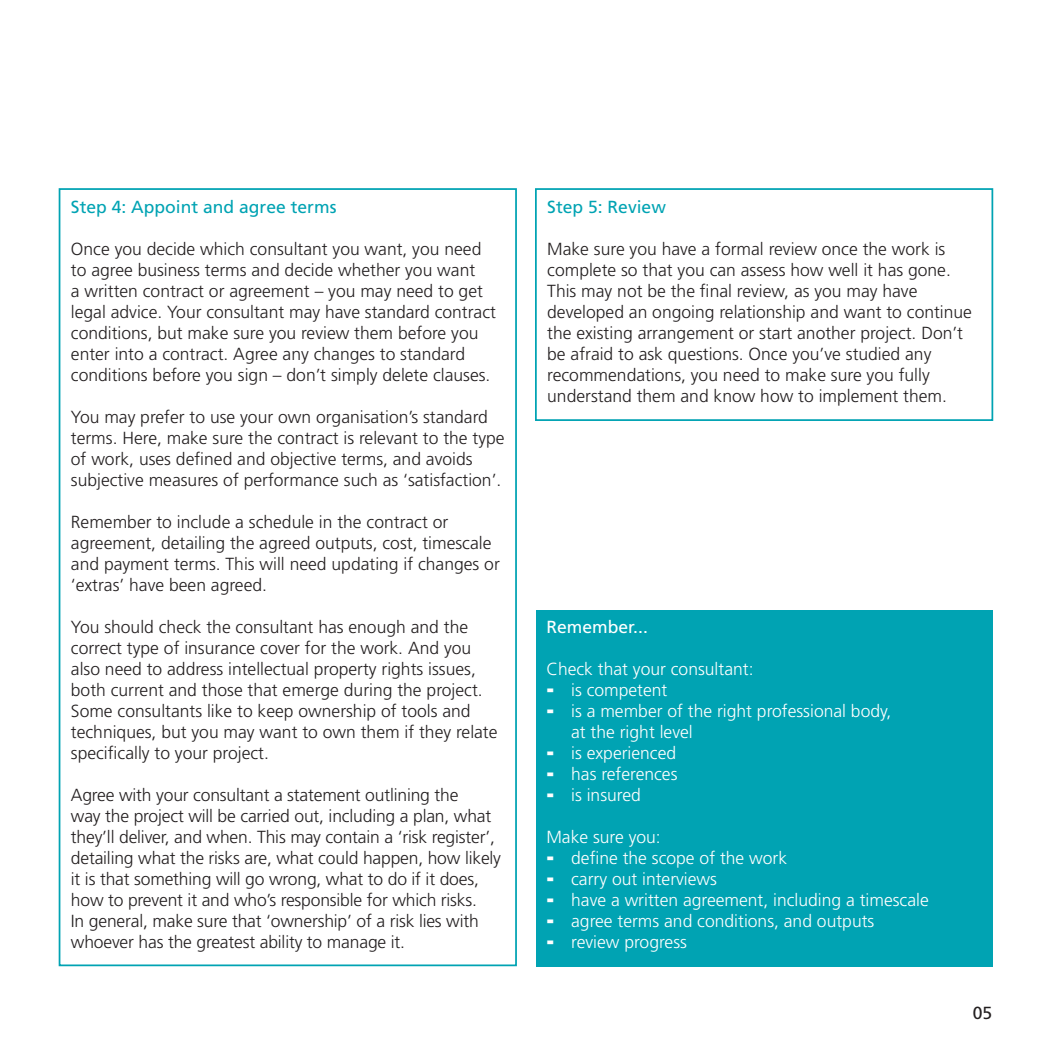
<style>
.page{position:relative;width:1042px;height:1042px;background:#fff}
.page>*{position:absolute;margin:0;border:0;box-sizing:border-box;transform-origin:0 0}
._09_Body_copy_10_12{font:300 17.5px/21px "Frutiger";color:#231f20}
._10_Bullet_1st_Level{font:300 17.5px/21px "Frutiger";color:#fff}
._08_Subhead_10_12_Fr{font:17.5px "Frutiger";color:#00a3b3}
._09_Body_copy_10_12-2{font:300 17.5px "Frutiger";color:#fff}
._08a_Subhead_WHITE_1{font:17.5px "Frutiger";color:#fff}
.t1{font:17.5px "Frutiger";color:#231f20}
.s1{font-weight:900;font-size:21px}
</style>
<div class="page">
<div style="left:59px;top:188px;width:458px;height:778px;border:2px solid #00a3b3"></div>
<div style="left:535px;top:188px;width:458px;height:233px;border:2px solid #00a3b3"></div>
<div style="left:536px;top:610px;width:456px;height:356px;background:#00a3b3"></div>
<p class="_08_Subhead_10_12_Fr" style="left:71px;top:197px;width:267px">Step 4: Appoint and agree terms</p>
<p class="_09_Body_copy_10_12" style="left:71px;top:239px;width:426px">Once you decide which consultant you want, you need to agree business terms and decide whether you want<br>a written contract or agreement – you may need to get legal advice. Your consultant may have standard contract conditions, but make sure you review them before you enter into a contract. Agree any changes to standard conditions before you sign – don’t simply delete clauses.</p>
<p class="_09_Body_copy_10_12" style="left:71px;top:407px;width:435px">You may prefer to use your own organisation’s standard terms. Here, make sure the contract is relevant to the type of work, uses defined and objective terms, and avoids subjective measures of performance such as ‘satisfaction’.</p>
<p class="_09_Body_copy_10_12" style="left:71px;top:512px;width:430px">Remember to include a schedule in the contract or agreement, detailing the agreed outputs, cost, timescale and payment terms. This will need updating if changes or ‘extras’ have been agreed.</p>
<p class="_09_Body_copy_10_12" style="left:71px;top:617px;width:428px">You should check the consultant has enough and the correct type of insurance cover for the work. And you also need to address intellectual property rights issues, both current and those that emerge during the project.<br>Some consultants like to keep ownership of tools and techniques, but you may want to own them if they relate specifically to your project.</p>
<p class="_09_Body_copy_10_12" style="left:71px;top:785px;width:432px">Agree with your consultant a statement outlining the<br>way the project will be carried out, including a plan, what they’ll deliver, and when. This may contain a ‘risk register’, detailing what the risks are, what could happen, how likely it is that something will go wrong, what to do if it does, how to prevent it and who’s responsible for which risks.<br>In general, make sure that ‘ownership’ of a risk lies with whoever has the greatest ability to manage it.</p>
<p class="_08_Subhead_10_12_Fr" style="left:547px;top:197px;width:120px">Step 5: Review</p>
<p class="_09_Body_copy_10_12" style="left:547px;top:239px;width:426px">Make sure you have a formal review once the work is complete so that you can assess how well it has gone.<br>This may not be the final review, as you may have developed an ongoing relationship and want to continue the existing arrangement or start another project. Don’t be afraid to ask questions. Once you’ve studied any recommendations, you need to make sure you fully understand them and know how to implement them.</p>
<p class="_08a_Subhead_WHITE_1" style="left:546px;top:617px;width:103px">Remember...</p>
<p class="_09_Body_copy_10_12-2" style="left:546px;top:659px;width:209px">Check that your consultant:</p>
<p class="_10_Bullet_1st_Level" style="left:546px;top:680px;width:123px"><span class="s1">-</span> is competent</p>
<p class="_10_Bullet_1st_Level" style="left:571px;top:701px;width:321px;text-indent:-25px"><span class="s1">-</span> is a member of the right professional body, at the right level</p>
<p class="_10_Bullet_1st_Level" style="left:546px;top:743px;width:131px"><span class="s1">-</span> is experienced</p>
<p class="_10_Bullet_1st_Level" style="left:546px;top:764px;width:133px"><span class="s1">-</span> has references</p>
<p class="_10_Bullet_1st_Level" style="left:546px;top:785px;width:96px"><span class="s1">-</span> is insured</p>
<p class="_09_Body_copy_10_12-2" style="left:546px;top:827px;width:116px">Make sure you:</p>
<p class="_10_Bullet_1st_Level" style="left:546px;top:848px;width:242px"><span class="s1">-</span> define the scope of the work</p>
<p class="_10_Bullet_1st_Level" style="left:546px;top:869px;width:172px"><span class="s1">-</span> carry out interviews</p>
<p class="_10_Bullet_1st_Level" style="left:546px;top:890px;width:384px"><span class="s1">-</span> have a written agreement, including a timescale</p>
<p class="_10_Bullet_1st_Level" style="left:546px;top:911px;width:329px"><span class="s1">-</span> agree terms and conditions, and outputs</p>
<p class="_10_Bullet_1st_Level" style="left:546px;top:932px;width:142px"><span class="s1">-</span> review progress</p>
<p class="t1" style="left:973px;top:1002px;width:21px">05</p>
</div>
